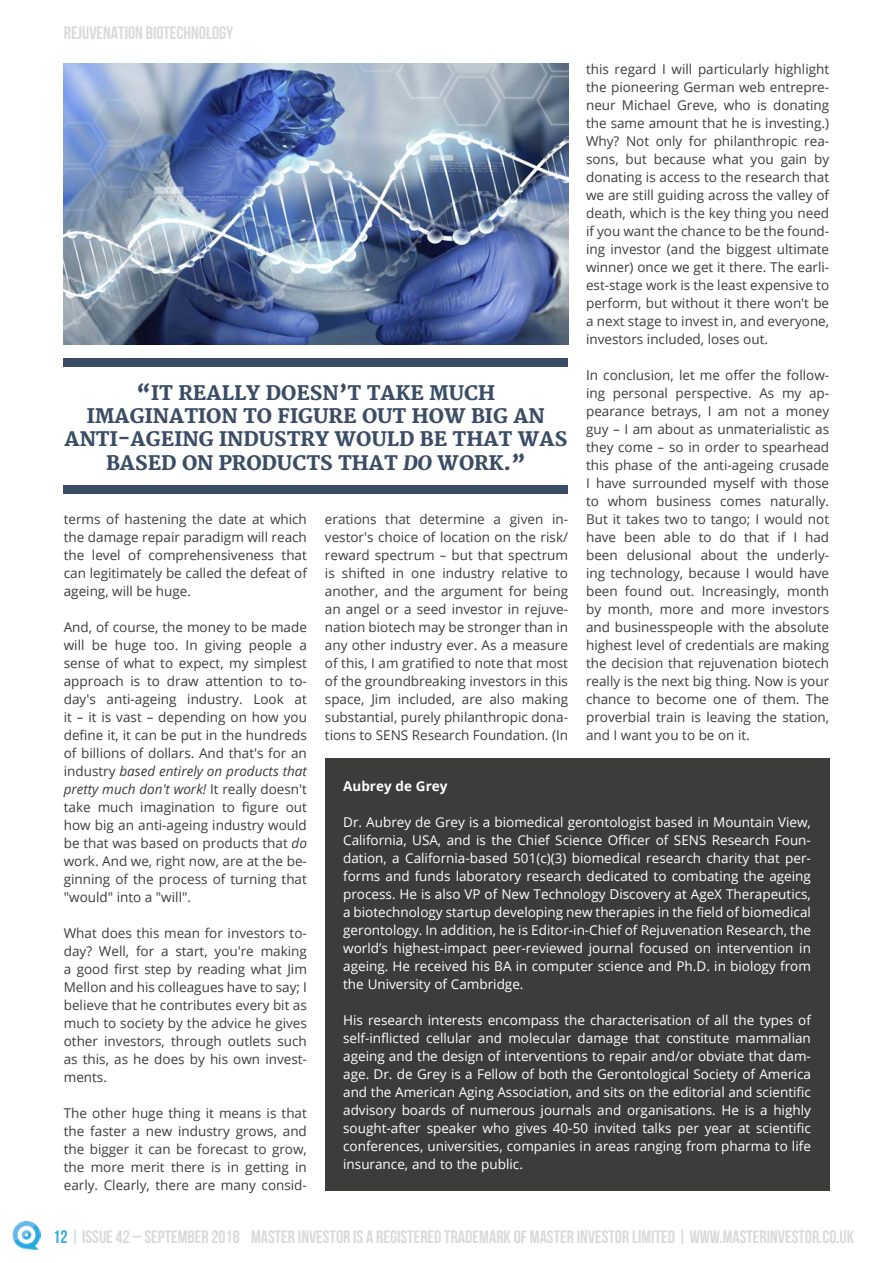
<style>
.page{position:relative;width:893px;height:1263px;background:#fff}
.page>*{position:absolute;margin:0;border:0;box-sizing:border-box;transform-origin:0 0}
.t1{font:800 19.5px/23.4px "Merriweather";color:#3a4c66;text-align:center}
.t2{font:700 18px "Bebas Neue";color:#dadada}
.t3{font:13.5px/18px "Open Sans";color:#3c3c3b;text-align:justify}
.t4{font:13.5px/18px "Open Sans";color:#fff;text-align:justify}
.t5{font:700 13.5px "Open Sans";color:#fff}
.s1{font-style:italic}
.s2{color:#36a9e1}
</style>
<div class="page">
<img style="left:12px;top:1221px;width:28px;height:28px">
<div style="left:325px;top:758px;width:504px;height:432px;background:#3c3c3b"></div>
<div style="left:64px;top:358px;width:504px;height:8px;background:#3a4c66"></div>
<div style="left:64px;top:485px;width:504px;height:8px;background:#3a4c66"></div>
<img style="left:64px;top:64px;width:504px;height:280px">
<h2 class="t2" style="left:64px;top:23px;width:171px">REJUVENATION BIOTECHNOLOGY</h2>
<p class="t3" style="left:586px;top:60px;width:245px">this regard I will particularly highlight the pioneering German web entrepre&shy;neur Michael Greve, who is donating the same amount that he is investing.)<br>Why? Not only for philanthropic rea&shy;sons, but because what you gain by donating is access to the research that we are still guiding across the valley of death, which is the key thing you need if you want the chance to be the found&shy;ing investor (and the biggest ultimate winner) once we get it there. The earli&shy;est-stage work is the least expensive to perform, but without it there won't be a next stage to invest in, and everyone, investors included, loses out.</p>
<p class="t3" style="left:586px;top:366px;width:245px">In conclusion, let me offer the follow&shy;ing personal perspective. As my ap&shy;pearance betrays, I am not a money guy – I am about as unmaterialistic as they come – so in order to spearhead this phase of the anti-ageing crusade I have surrounded myself with those to whom business comes naturally.<br>But it takes two to tango; I would not have been able to do that if I had been delusional about the underly&shy;ing technology, because I would have been found out. Increasingly, month by month, more and more investors and businesspeople with the absolute highest level of credentials are making the decision that rejuvenation biotech really is the next big thing. Now is your chance to become one of them. The proverbial train is leaving the station, and I want you to be on it.</p>
<h1 class="t1" style="left:64px;top:382px;width:504px">“IT REALLY DOESN’T TAKE MUCH IMAGINATION TO FIGURE OUT HOW BIG AN ANTI-AGEING INDUSTRY WOULD BE THAT WAS BASED ON PRODUCTS THAT <span class="s1">DO</span> WORK.”</h1>
<p class="t3" style="left:325px;top:510px;width:245px">erations that determine a given in&shy;vestor's choice of location on the risk/ reward spectrum – but that spectrum is shifted in one industry relative to another, and the argument for being an angel or a seed investor in rejuve&shy;nation biotech may be stronger than in any other industry ever. As a measure of this, I am gratified to note that most of the groundbreaking investors in this space, Jim included, are also making substantial, purely philanthropic dona&shy;tions to SENS Research Foundation. (In</p>
<p class="t5" style="left:343px;top:776px;width:106px">Aubrey de Grey</p>
<p class="t4" style="left:343px;top:812px;width:469px">Dr. Aubrey de Grey is a biomedical gerontologist based in Mountain View, California, USA, and is the Chief Science Officer of SENS Research Foun&shy;dation, a California-based 501(c)(3) biomedical research charity that per&shy;forms and funds laboratory research dedicated to combating the ageing process. He is also VP of New Technology Discovery at AgeX Therapeutics, a biotechnology startup developing new therapies in the field of biomedical gerontology. In addition, he is Editor-in-Chief of Rejuvenation Research, the world’s highest-impact peer-reviewed journal focused on intervention in ageing. He received his BA in computer science and Ph.D. in biology from the University of Cambridge.</p>
<p class="t4" style="left:343px;top:1010px;width:469px">His research interests encompass the characterisation of all the types of self-inflicted cellular and molecular damage that constitute mammalian ageing and the design of interventions to repair and/or obviate that dam&shy;age. Dr. de Grey is a Fellow of both the Gerontological Society of America and the American Aging Association, and sits on the editorial and scientific advisory boards of numerous journals and organisations. He is a highly sought-after speaker who gives 40-50 invited talks per year at scientific conferences, universities, companies in areas ranging from pharma to life insurance, and to the public.</p>
<p class="t3" style="left:64px;top:510px;width:245px">terms of hastening the date at which the damage repair paradigm will reach the level of comprehensiveness that can legitimately be called the defeat of ageing, will be huge.</p>
<p class="t3" style="left:64px;top:618px;width:245px">And, of course, the money to be made will be huge too. In giving people a sense of what to expect, my simplest approach is to draw attention to to&shy;day's anti-ageing industry. Look at it – it is vast – depending on how you define it, it can be put in the hundreds of billions of dollars. And that's for an industry <span class="s1">based entirely on products that pretty much don't work!</span> It really doesn't take much imagination to figure out how big an anti-ageing industry would be that was based on products that <span class="s1">do </span>work. And we, right now, are at the be&shy;ginning of the process of turning that "would" into a "will".</p>
<p class="t3" style="left:64px;top:924px;width:245px">What does this mean for investors to&shy;day? Well, for a start, you're making a good first step by reading what Jim Mellon and his colleagues have to say; I believe that he contributes every bit as much to society by the advice he gives other investors, through outlets such as this, as he does by his own invest&shy;ments.</p>
<p class="t3" style="left:64px;top:1104px;width:245px">The other huge thing it means is that the faster a new industry grows, and the bigger it can be forecast to grow, the more merit there is in getting in early. Clearly, there are many consid-</p>
<h2 class="t2" style="left:53px;top:1226px;width:802px"><span class="s2">12</span> | ISSUE 42 – SEPTEMBER 2018 MASTER INVESTOR IS A REGISTERED TRADEMARK OF MASTER INVESTOR LIMITED | WWW.MASTERINVESTOR.CO.UK</h2>
</div>
